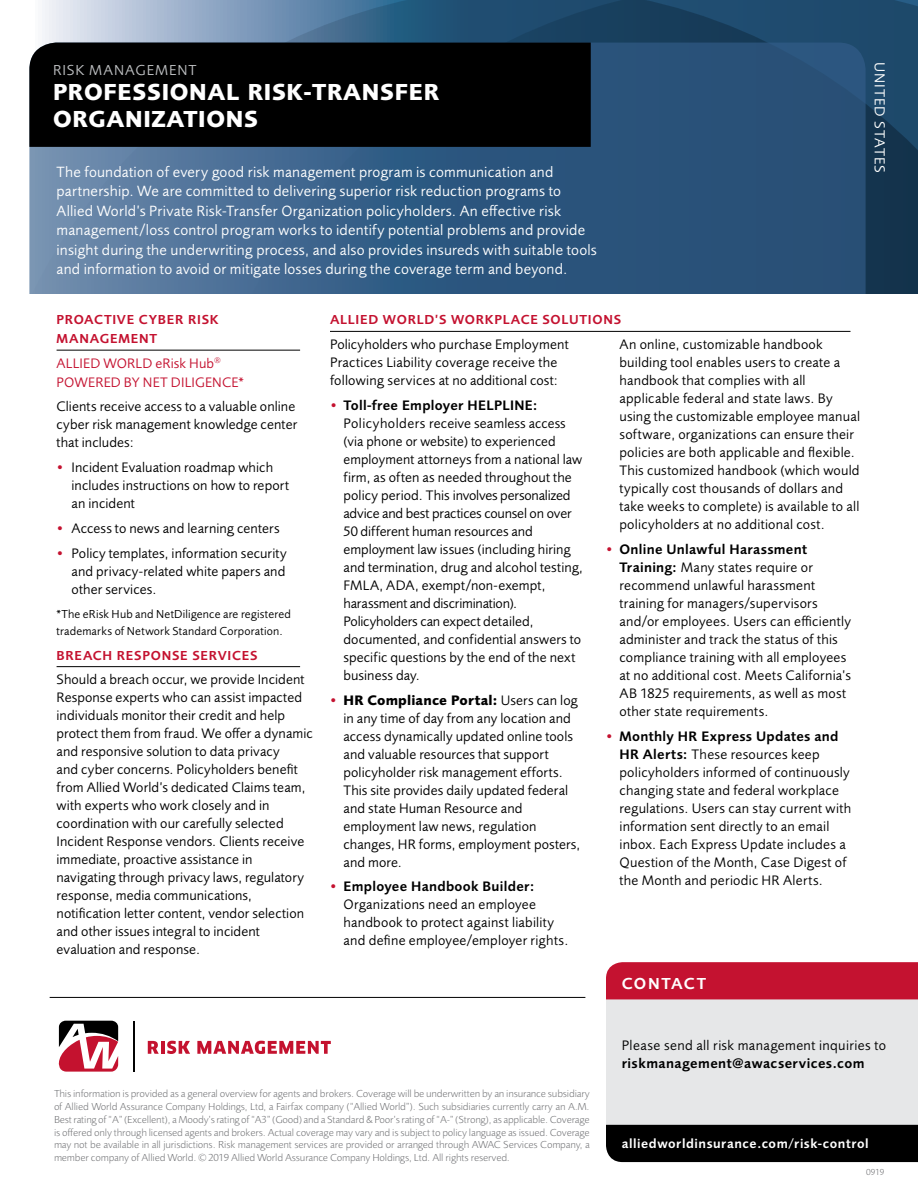
<style>
.page{position:relative;width:918px;height:1188px;background:#fff}
.page>*{position:absolute;margin:0;border:0;box-sizing:border-box;transform-origin:0 0}
.t1{font:700 24px/27px "Foundry Sans";letter-spacing:.03em;color:#fff}
.t2{font:600 16.5px "Foundry Sans";letter-spacing:.09em;color:#fff}
.t3{font:15.3px/19.5px "Foundry Sans";letter-spacing:.015em;color:#fff}
.t4{font:15px "Foundry Sans";letter-spacing:.065em;color:#bcbec0}
.t5{font:15px "Foundry Sans";letter-spacing:.06em;color:#fff}
.t6{font:14.25px/18px "Foundry Sans";letter-spacing:.01em;color:#000}
.t7{font:14.25px/18.8px "Foundry Sans";letter-spacing:.015em;color:#c41230}
.t8{font:14.25px "Foundry Sans";letter-spacing:.03em;color:#000}
.t9{font:600 14.25px "Foundry Sans";letter-spacing:.03em;color:#000}
.t10{font:600 13.5px/18.8px "Foundry Sans";letter-spacing:.055em;color:#c41230}
.t11{font:600 13.5px "Foundry Sans";letter-spacing:.04em;color:#fff}
.t12{font:12px/16.5px "Foundry Sans";letter-spacing:.015em;color:#000}
.t13{font:300 10.5px/12.8px "Foundry Sans";letter-spacing:-.005em;color:#6d6e71;text-align:justify}
.t14{font:300 9px "Foundry Sans";color:#6d6e71}
.s1{color:#c41230}
.s2{font-weight:600}
.s3{font-weight:700}
</style>
<div class="page">
<svg style="left:190px;top:0;width:728px;height:294px;background:#295070"></svg>
<svg style="left:29px;top:43px;width:837px;height:251px;background:#375e85"></svg>
<div style="left:29px;top:43px;width:562px;height:104px;background:#000"></div>
<hr style="left:57px;top:350px;width:243px;height:1px;background:#000">
<hr style="left:57px;top:666px;width:243px;height:1px;background:#000">
<hr style="left:330px;top:331px;width:520px;height:1px;background:#000">
<div style="left:606px;top:989px;width:312px;height:145px;background:#e6e7e8"></div>
<div style="left:606px;top:962px;width:312px;height:37px;background:#c41230"></div>
<div style="left:606px;top:1125px;width:312px;height:37px;background:#000"></div>
<hr style="left:50px;top:997px;width:535px;height:1px;background:#000">
<svg style="left:148px;top:1041px;width:42px;height:13px"></svg>
<svg style="left:197px;top:1041px;width:134px;height:13px"></svg>
<svg style="left:57px;top:1019px;width:63px;height:55px"></svg>
<svg style="left:58px;top:1021px;width:60px;height:51px"></svg>
<hr style="left:133px;top:1021px;width:1px;height:51px;background:#010101">
<p class="t4" style="left:53px;top:62px;width:145px">RISK MANAGEMENT</p>
<h1 class="t1" style="left:53px;top:79px;width:388px">PROFESSIONAL RISK-TRANSFER<br>ORGANIZATIONS</h1>
<p class="t3" style="left:57px;top:162px;width:542px">The foundation of every good risk management program is communication and partnership. We are committed to delivering superior risk reduction programs to Allied World’s Private Risk-Transfer Organization policyholders. An effective risk management/loss control program works to identify potential problems and provide insight during the underwriting process, and also provides insureds with suitable tools and information to avoid or mitigate losses during the coverage term and beyond.</p>
<p class="t10" style="left:57px;top:311px;width:164px">PROACTIVE CYBER RISK<br>MANAGEMENT</p>
<p class="t7" style="left:57px;top:354px;width:189px">ALLIED WORLD eRisk Hub<sup>®<br></sup>POWERED BY NET DILIGENCE*</p>
<p class="t6" style="left:57px;top:398px;width:242px">Clients receive access to a valuable online cyber risk management knowledge center that includes:</p>
<p class="t6" style="left:72px;top:459px;width:219px;text-indent:-15px"><span class="s1">•</span> Incident Evaluation roadmap which includes instructions on how to report an incident</p>
<p class="t6" style="left:57px;top:519px;width:225px"><span class="s1">•</span> Access to news and learning centers</p>
<p class="t6" style="left:72px;top:544px;width:217px;text-align:justify;text-indent:-15px"><span class="s1">•</span> Policy templates, information security and privacy-related white papers and other services.</p>
<p class="t12" style="left:57px;top:606px;width:236px">*The eRisk Hub and NetDiligence are registered trademarks of Network Standard Corporation.</p>
<p class="t10" style="left:57px;top:646px;width:202px">BREACH RESPONSE SERVICES</p>
<p class="t6" style="left:57px;top:671px;width:258px">Should a breach occur, we provide Incident Response experts who can assist impacted individuals monitor their credit and help protect them from fraud. We offer a dynamic and responsive solution to data privacy<br>and cyber concerns. Policyholders benefit from Allied World’s dedicated Claims team, with experts who work closely and in coordination with our carefully selected Incident Response vendors. Clients receive immediate, proactive assistance in navigating through privacy laws, regulatory response, media communications, notification letter content, vendor selection and other issues integral to incident evaluation and response.</p>
<p class="t10" style="left:330px;top:311px;width:293px">ALLIED WORLD’S WORKPLACE SOLUTIONS</p>
<p class="t6" style="left:330px;top:336px;width:241px">Policyholders who purchase Employment<br>Practices Liability coverage receive the following services at no additional cost:</p>
<p class="t6" style="left:343px;top:396px;width:241px;text-indent:-13px"><span class="s1">•</span> <span class="s2">Toll-free Employer HELPLINE:<br></span>Policyholders receive seamless access (via phone or website) to experienced employment attorneys from a national law firm, as often as needed throughout the policy period. This involves personalized advice and best practices counsel on over 50 different human resources and employment law issues (including hiring and termination, drug and alcohol testing, FMLA, ADA, exempt/non-exempt, harassment and discrimination).<br>Policyholders can expect detailed, documented, and confidential answers to specific questions by the end of the next business day.</p>
<p class="t6" style="left:343px;top:691px;width:238px;text-indent:-13px"><span class="s1">•</span> <span class="s3">HR Compliance Portal:</span> Users can log in any time of day from any location and access dynamically updated online tools and valuable resources that support policyholder risk management efforts.<br>This site provides daily updated federal and state Human Resource and employment law news, regulation changes, HR forms, employment posters, and more.</p>
<p class="t6" style="left:343px;top:878px;width:226px;text-indent:-13px"><span class="s1">•</span> <span class="s2">Employee Handbook Builder:<br></span>Organizations need an employee handbook to protect against liability and define employee/employer rights.</p>
<p class="t6" style="left:619px;top:336px;width:242px">An online, customizable handbook building tool enables users to create a handbook that complies with all applicable federal and state laws. By using the customizable employee manual software, organizations can ensure their policies are both applicable and flexible.<br>This customized handbook (which would typically cost thousands of dollars and take weeks to complete) is available to all policyholders at no additional cost.</p>
<p class="t6" style="left:619px;top:540px;width:233px;text-indent:-13px"><span class="s1">•</span> <span class="s2">Online Unlawful Harassment Training:</span> Many states require or recommend unlawful harassment training for managers/supervisors and/or employees. Users can efficiently administer and track the status of this compliance training with all employees at no additional cost. Meets California’s AB 1825 requirements, as well as most other state requirements.</p>
<p class="t6" style="left:619px;top:727px;width:233px;text-indent:-13px"><span class="s1">•</span> <span class="s2">Monthly HR Express Updates and HR Alerts:</span> These resources keep policyholders informed of continuously changing state and federal workplace regulations. Users can stay current with information sent directly to an email inbox. Each Express Update includes a Question of the Month, Case Digest of the Month and periodic HR Alerts.</p>
<p class="t2" style="left:622px;top:974px;width:86px">CONTACT</p>
<p class="t5" style="left:888px;top:62px;width:112px;rotate:90deg">UNITED STATES</p>
<p class="t13" style="left:54px;top:1088px;width:537px">This information is provided as a general overview for agents and brokers. Coverage will be underwritten by an insurance subsidiary of Allied World Assurance Company Holdings, Ltd, a Fairfax company (“Allied World”). Such subsidiaries currently carry an A.M.<br>Best rating of “A” (Excellent), a Moody’s rating of “A3” (Good) and a Standard &amp; Poor’s rating of “A-” (Strong), as applicable. Coverage is offered only through licensed agents and brokers. Actual coverage may vary and is subject to policy language as issued. Coverage may not be available in all jurisdictions. Risk management services are provided or arranged through AWAC Services Company, a member company of Allied World. © 2019 Allied World Assurance Company Holdings, Ltd. All rights reserved.</p>
<p class="t8" style="left:622px;top:1037px;width:266px">Please send all risk management inquiries to</p>
<p class="t9" style="left:622px;top:1055px;width:244px">riskmanagement@awacservices.com</p>
<p class="t11" style="left:622px;top:1136px;width:248px">alliedworldinsurance.com/risk-control</p>
<p class="t14" style="left:866px;top:1167px;width:19px">0919</p>
</div>
